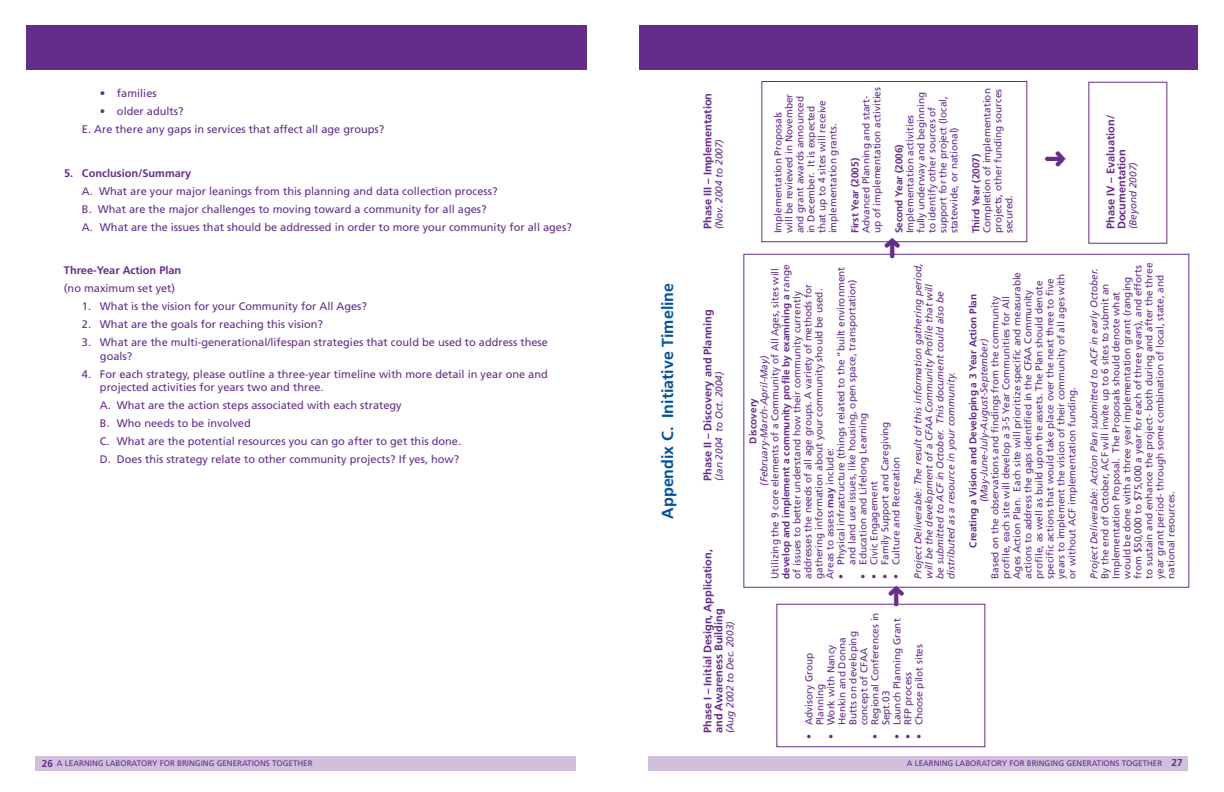
<style>
.page{position:relative;width:1224px;height:792px;background:#fff}
.page>*{position:absolute;margin:0;border:0;box-sizing:border-box;transform-origin:0 0}
.t1{font:700 16px "Frutiger";color:#00539b}
.t2{font:11px/18px "Frutiger";color:#652d89}
.t3{font:700 11px/11px "Frutiger";color:#652d89}
.t4{font:10px/11px "Frutiger";color:#652d89}
.t5{font:italic 10px/11px "Frutiger";color:#652d89}
.t6{font:700 10px "Frutiger";color:#652d89}
.t7{font:8px "Frutiger";color:#652d89}
.s1{font-weight:700}
.s2{font-weight:700;font-size:10px}
</style>
<div class="page">
<div style="left:26px;top:25px;width:560px;height:45px;background:#652d89"></div>
<div style="left:36px;top:756px;width:540px;height:15px;background:#d1c0dc"></div>
<div style="left:639px;top:25px;width:559px;height:45px;background:#652d89"></div>
<div style="left:648px;top:756px;width:540px;height:15px;background:#d1c0dc"></div>
<div style="left:777px;top:604px;width:208px;height:143px;border:1px solid #652d89"></div>
<div style="left:762px;top:81px;width:265px;height:161px;border:1px solid #652d89"></div>
<svg style="left:888px;top:586px;width:16px;height:20px"></svg>
<svg style="left:884px;top:240px;width:16px;height:15px"></svg>
<p class="t2" style="left:100px;top:84px;width:58px">• families</p>
<p class="t2" style="left:82px;top:102px;width:304px;text-indent:18px">• older adults?<br>E. Are there any gaps in services that affect all age groups?</p>
<p class="t3" style="left:64px;top:167px;width:129px">5. Conclusion/Summary</p>
<p class="t2" style="left:82px;top:182px;width:491px">A. What are your major leanings from this planning and data collection process?<br>B. What are the major challenges to moving toward a community for all ages?<br>A. What are the issues that should be addressed in order to more your community for all ages?</p>
<p class="t3" style="left:64px;top:265px;width:119px">Three-Year Action Plan</p>
<p class="t2" style="left:64px;top:279px;width:113px">(no maximum set yet)</p>
<p class="t2" style="left:82px;top:297px;width:287px">1. What is the vision for your Community for All Ages?</p>
<p class="t2" style="left:82px;top:315px;width:243px">2. What are the goals for reaching this vision?</p>
<p class="t2" style="left:100px;top:335px;width:450px;line-height:13.5px;text-indent:-18px">3. What are the multi-generational/lifespan strategies that could be used to address these goals?</p>
<p class="t2" style="left:100px;top:367px;width:449px;line-height:13.5px;text-indent:-18px">4. For each strategy, please outline a three-year timeline with more detail in year one and projected activities for years two and three.</p>
<p class="t2" style="left:100px;top:396px;width:363px">A. What are the action steps associated with each strategy<br>B. Who needs to be involved<br>C. What are the potential resources you can go after to get this done.<br>D. Does this strategy relate to other community projects? If yes, how?</p>
<h1 class="t1" style="left:658px;top:519px;width:237px;rotate:-90deg">Appendix C. Initiative Timeline</h1>
<p class="t3" style="left:702px;top:229px;width:138px;rotate:-90deg">Phase III – Implementation</p>
<p class="t5" style="left:714px;top:229px;width:92px;rotate:-90deg">(Nov. 2004 to 2007)</p>
<p class="t3" style="left:702px;top:481px;width:173px;rotate:-90deg">Phase II – Discovery and Planning</p>
<p class="t5" style="left:714px;top:481px;width:112px;rotate:-90deg">(Jan 2004 to Oct. 2004)</p>
<p class="t3" style="left:702px;top:733px;width:185px;rotate:-90deg">Phase I – Initial Design, Application,</p>
<p class="t3" style="left:713px;top:733px;width:126px;rotate:-90deg">and Awareness Building</p>
<p class="t5" style="left:725px;top:733px;width:114px;rotate:-90deg">(Aug 2002 to Dec. 2003)</p>
<p class="t4" style="left:773px;top:233px;width:141px;rotate:-90deg">Implementation Proposals will be reviewed in November and grant awards announced in December. It is expected that up to 4 sites will receive implementation grants.</p>
<p class="t4" style="left:861px;top:233px;width:148px;rotate:-90deg">Advanced Planning and start&shy;up of implementation activities</p>
<p class="t6" style="left:849px;top:233px;width:77px;rotate:-90deg">First Year (2005)</p>
<p class="t4" style="left:905px;top:233px;width:143px;rotate:-90deg">Implementation activities fully underway and beginning to identify other sources of support for the project (local, statewide, or national)</p>
<p class="t6" style="left:893px;top:233px;width:91px;rotate:-90deg">Second Year (2006)</p>
<p class="t4" style="left:982px;top:233px;width:147px;text-align:justify;rotate:-90deg">Completion of implementation projects, other funding sources secured.</p>
<p class="t6" style="left:970px;top:233px;width:81px;rotate:-90deg">Third Year (2007)</p>
<p class="t3" style="left:1105px;top:229px;width:116px;rotate:-90deg">Phase IV – Evaluation/<br>Documentation</p>
<p class="t5" style="left:1127px;top:229px;width:69px;rotate:-90deg">(Beyond 2007)</p>
<p class="t4" style="left:770px;top:579px;width:316px;rotate:-90deg">Utilizing the 9 core elements of a Community of All Ages, sites will <span class="s1">develop and implement a community profile by examining a</span> range of issues to better understand how their community currently addresses the needs of all age groups. A variety of methods for gathering information about your community should be used.<br>Areas to assess <span class="s1">may</span> include:</p>
<p class="t4" style="left:836px;top:579px;width:313px;text-align:center;rotate:-90deg">• Physical infrastructure (things related to the “built environment and land use issues, like housing, open space, transportation)</p>
<p class="t5" style="left:759px;top:486px;width:132px;rotate:-90deg">(February-March-April-May)</p>
<p class="t6" style="left:747px;top:444px;width:47px;rotate:-90deg">Discovery</p>
<p class="t4" style="left:858px;top:579px;width:168px;rotate:-90deg">• Education and Lifelong Learning</p>
<p class="t4" style="left:880px;top:579px;width:159px;rotate:-90deg">• Family Support and Caregiving</p>
<p class="t4" style="left:891px;top:579px;width:123px;rotate:-90deg">• Culture and Recreation</p>
<p class="t4" style="left:869px;top:579px;width:99px;rotate:-90deg">• Civic Engagement</p>
<p class="t5" style="left:913px;top:579px;width:318px;rotate:-90deg">Project Deliverable: The result of this information gathering period, will be the development of a CFAA Community Profile that will<br>be submitted to ACF in October. This document could also be distributed as a resource in your community.</p>
<p class="t4" style="left:990px;top:579px;width:308px;rotate:-90deg">Based on the observations and findings from the community profile, each site will develop a 3-5 Year Communities for All Ages Action Plan. Each site will prioritize specific and measurable actions to address the gaps identified in the CFAA Community profile, as well as build upon the assets. The Plan should denote specific actions that would take place over the next three to five years to implement the vision of their community of all ages with or without ACF implementation funding.</p>
<p class="t5" style="left:1089px;top:579px;width:312px;rotate:-90deg">Project Deliverable: Action Plan submitted to ACF in early October.</p>
<p class="t4" style="left:1100px;top:579px;width:317px;rotate:-90deg">By the end of October, ACF will invite up to 6 sites to submit an Implementation Proposal. The Proposals should denote what would be done with a three year implementation grant (ranging from $50,000 to $75,000 a year for each of three years), and efforts to sustain and enhance the project- both during and after the three year grant period- through some combination of local, state, and national resources.</p>
<p class="t6" style="left:967px;top:548px;width:255px;rotate:-90deg">Creating a Vision and Developing a 3 Year Action Plan</p>
<p class="t5" style="left:979px;top:502px;width:165px;rotate:-90deg">(May-June-July-August-September)</p>
<p class="t4" style="left:870px;top:725px;width:114px;text-indent:-14px;rotate:-90deg">• Regional Conferences in<br>Sept.03</p>
<p class="t4" style="left:892px;top:739px;width:122px;rotate:-90deg">• Launch Planning Grant</p>
<p class="t4" style="left:826px;top:725px;width:95px;text-indent:-14px;rotate:-90deg">• Work with Nancy<br>Henkin and Donna<br>Butts on developing concept of CFAA</p>
<p class="t4" style="left:914px;top:739px;width:97px;rotate:-90deg">• Choose pilot sites</p>
<p class="t4" style="left:804px;top:725px;width:74px;text-indent:-14px;rotate:-90deg">• Advisory Group<br>Planning</p>
<p class="t4" style="left:903px;top:739px;width:69px;rotate:-90deg">• RFP process</p>
<p class="t7" style="left:42px;top:759px;width:272px"><span class="s2">26</span> A LEARNING LABORATORY FOR BRINGING GENERATIONS TOGETHER</p>
<p class="t7" style="left:907px;top:758px;width:277px">A LEARNING LABORATORY FOR BRINGING GENERATIONS TOGETHER <span class="s2">27</span></p>
</div>
